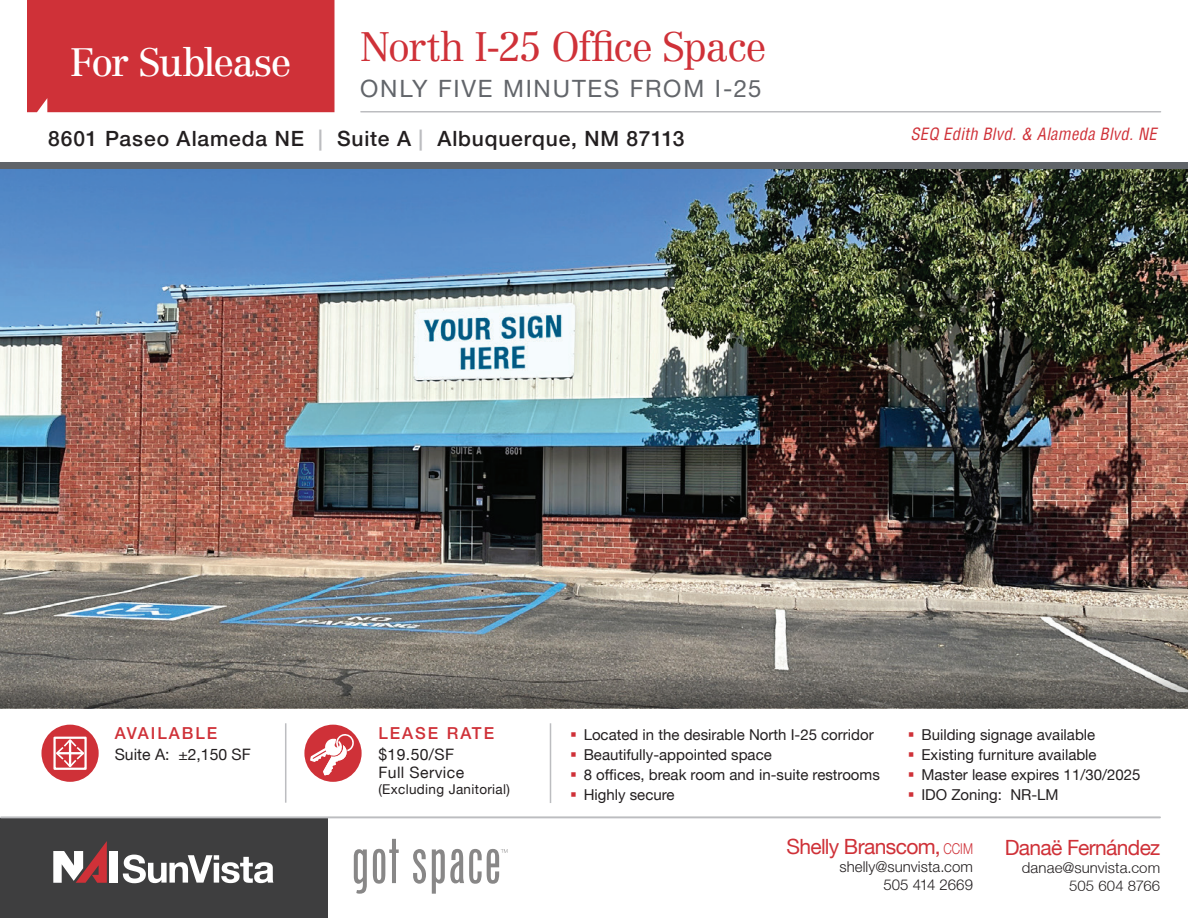
<style>
.page{position:relative;width:1188px;height:918px;background:#fff}
.page>*{position:absolute;margin:0;border:0;box-sizing:border-box;transform-origin:0 0}
.t1{font:300 40.5px "Centennial LT Std";letter-spacing:-.025em;color:#cf3138}
.t2{font:39px "Centennial LT Std";letter-spacing:-.045em;color:#fff}
.t3{font:24px "Helvetica Neue LT Std";letter-spacing:.075em;color:#62656a}
.t4{font:500 21px "Helvetica Neue LT";letter-spacing:.04em;color:#231f20}
.t5{font:21px "Helvetica Neue LT";letter-spacing:-.03em;color:#cf3138}
.t6{font:italic condensed 16.5px "Helvetica";color:#cf3138}
.t7{font:500 16.5px "Helvetica Neue LT";letter-spacing:.12em;color:#cf3138}
.t8{font:15.75px/18px "Helvetica Neue LT";letter-spacing:.025em;color:#231f20}
.t9{font:15.75px "Helvetica Neue LT";color:#231f20}
.t10{font:15px/20.1px "Helvetica Neue LT";color:#231f20}
.t11{font:300 15px/18px "Helvetica Neue LT Std";letter-spacing:.005em;color:#231f20;text-align:right}
.t12{font:300 15px/18px "Helvetica Neue LT";letter-spacing:.01em;color:#231f20;text-align:right}
.t13{font:13.5px "Helvetica Neue LT";letter-spacing:.025em;color:#231f20}
.s1{color:#bcbdc0}
.s2{font-family:"Helvetica Neue LT Std";font-weight:300;font-size:15px}
</style>
<div class="page">
<img style="left:0;top:168px;width:1188px;height:505px">
<svg style="left:0;top:673px;width:1188px;height:35px;background:#6a6661"></svg>
<hr style="left:285px;top:723px;width:1px;height:80px;background:#bcbdc0">
<hr style="left:550px;top:723px;width:1px;height:80px;background:#bcbdc0">
<div style="left:41px;top:725px;width:58px;height:57px;background:#cf3138;border-radius:50%"></div>
<svg style="left:56px;top:740px;width:28px;height:27px"></svg>
<div style="left:53px;top:737px;width:34px;height:33px;border:2px solid #fff"></div>
<div style="left:304px;top:725px;width:58px;height:57px;background:#cf3138;border-radius:50%"></div>
<svg style="left:310px;top:733px;width:44px;height:42px"></svg>
<div style="left:27px;top:0;width:307px;height:112px;background:#cf3138"></div>
<div style="left:0;top:818px;width:327px;height:100px;background:#3e3e3f"></div>
<div style="left:110px;top:851px;width:8px;height:32px;background:#fff"></div>
<svg style="left:53px;top:841px;width:54px;height:42px"></svg>
<svg style="left:123px;top:855px;width:150px;height:28px"></svg>
<hr style="left:361px;top:111px;width:800px;height:1px;background:#bcbdc0">
<div style="left:0;top:162px;width:1188px;height:6px;background:#606469"></div>
<svg style="left:354px;top:839px;width:153px;height:55px"></svg>
<hr style="left:1px;top:816px;width:1159px;height:2px;background:#bcbdc0">
<h1 class="t1" style="left:360px;top:23px;width:408px">North I-25 Office Space</h1>
<h3 class="t3" style="left:360px;top:75px;width:403px">ONLY FIVE MINUTES FROM I-25</h3>
<h3 class="t4" style="left:48px;top:126px;width:638px">8601 Paseo Alameda NE <span class="s1">|</span> Suite A <span class="s1">|</span> Albuquerque, NM 87113</h3>
<h2 class="t2" style="left:70px;top:39px;width:223px">For Sublease</h2>
<p class="t6" style="left:910px;top:124px;width:252px">SEQ Edith Blvd.&amp; Alameda Blvd.NE</p>
<p class="t7" style="left:115px;top:724px;width:104px">AVAILABLE</p>
<p class="t9" style="left:115px;top:745px;width:138px">Suite A: ±2,150 SF</p>
<p class="t7" style="left:378px;top:724px;width:117px">LEASE RATE</p>
<p class="t8" style="left:378px;top:746px;width:87px">$19.50/SF<br>Full Service</p>
<p class="t13" style="left:378px;top:781px;width:133px">(Excluding Janitorial)</p>
<p class="t10" style="left:584px;top:724px;width:298px">Located in the desirable North I-25 corridor Beautifully-appointed space<br>8 offices, break room and in-suite restrooms Highly secure</p>
<p class="t10" style="left:921px;top:724px;width:220px">Building signage available<br>Existing furniture available<br>Master lease expires 11/30/2025<br>IDO Zoning: NR-LM</p>
<h3 class="t5" style="left:786px;top:834px;width:188px">Shelly Branscom, <span class="s2">CCIM</span></h3>
<p class="t11" style="left:839px;top:858px;width:135px">shelly@sunvista.com<br>505 414 2669</p>
<h3 class="t5" style="left:1005px;top:835px;width:157px">Danaë Fernández</h3>
<p class="t12" style="left:1022px;top:858px;width:140px">danae@sunvista.com<br>505 604 8766</p>
</div>
